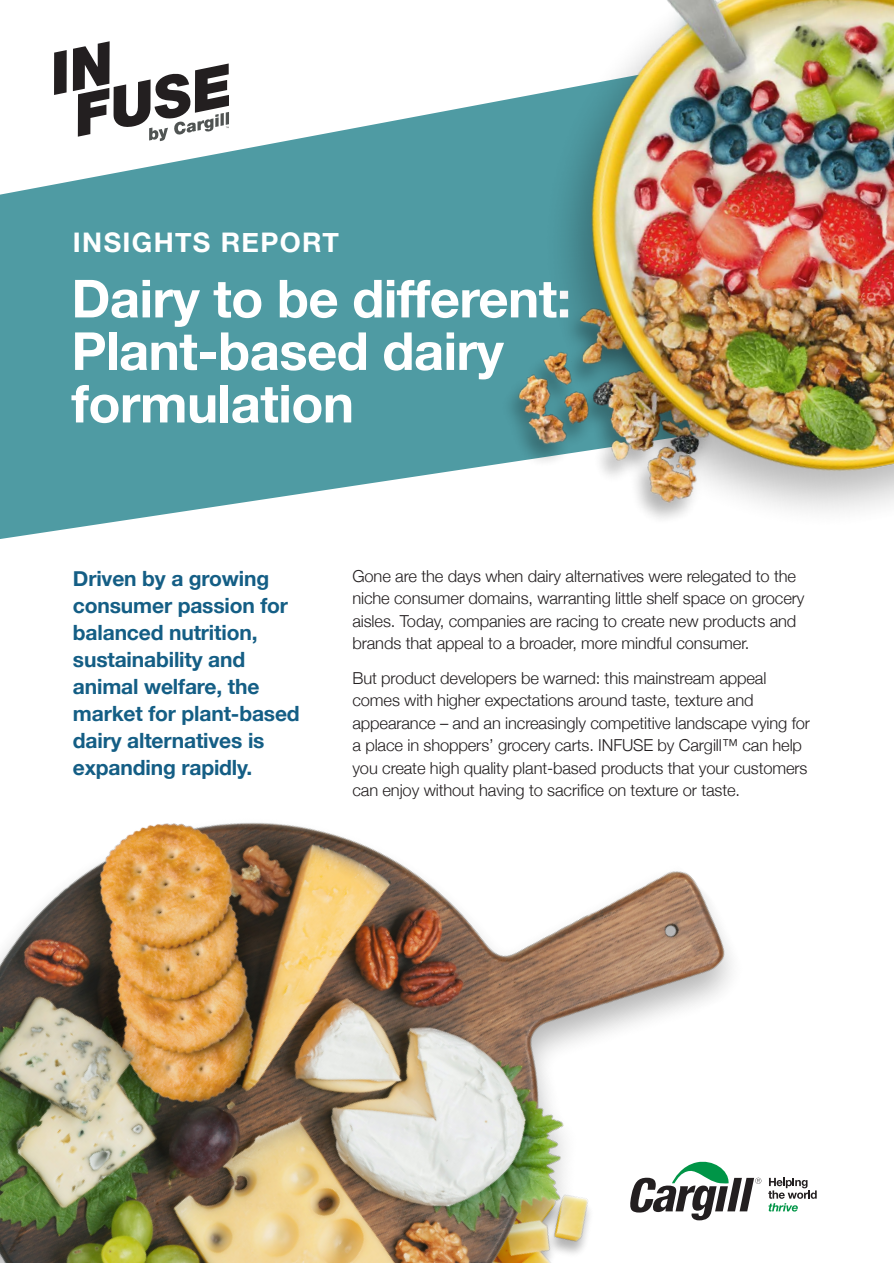
<style>
.page{position:relative;width:894px;height:1263px;background:#fff}
.page>*{position:absolute;margin:0;border:0;box-sizing:border-box;transform-origin:0 0}
.t1{font:700 52.5px/52.5px "Helvetica Neue";letter-spacing:-.01em;color:#fff}
.t2{font:700 27px "Helvetica Neue";letter-spacing:.05em;color:#fff}
.t3{font:700 21px/27px "Helvetica Neue";letter-spacing:-.01em;color:#145e85}
.t4{font:300 16.5px/22.5px "Helvetica Neue";letter-spacing:-.01em;color:#231f20}
</style>
<div class="page">
<svg style="left:0;top:68px;width:392px;height:445px;fill:#4f9ba3"></svg>
<svg style="left:54px;top:50px;width:13px;height:45px"></svg>
<svg style="left:73px;top:41px;width:156px;height:100px"></svg>
<img style="left:392px;top:0;width:501px;height:513px">
<img style="left:0;top:513px;width:817px;height:750px">
<p class="t2" style="left:73px;top:221px;width:267px">INSIGHTS REPORT</p>
<p class="t1" style="left:71px;top:274px;width:501px">Dairy to be different:<br>Plant-based dairy formulation</p>
<p class="t3" style="left:73px;top:566px;width:228px">Driven by a growing consumer passion for balanced nutrition, sustainability and animal welfare, the market for plant-based dairy alternatives is expanding rapidly.</p>
<p class="t4" style="left:352px;top:563px;width:453px">Gone are the days when dairy alternatives were relegated to the niche consumer domains, warranting little shelf space on grocery aisles. Today, companies are racing to create new products and brands that appeal to a broader, more mindful consumer.</p>
<p class="t4" style="left:352px;top:665px;width:459px">But product developers be warned: this mainstream appeal comes with higher expectations around taste, texture and appearance – and an increasingly competitive landscape vying for a place in shoppers’ grocery carts. INFUSE by Cargill™ can help you create high quality plant-based products that your customers can enjoy without having to sacrifice on texture or taste.</p>
</div>
